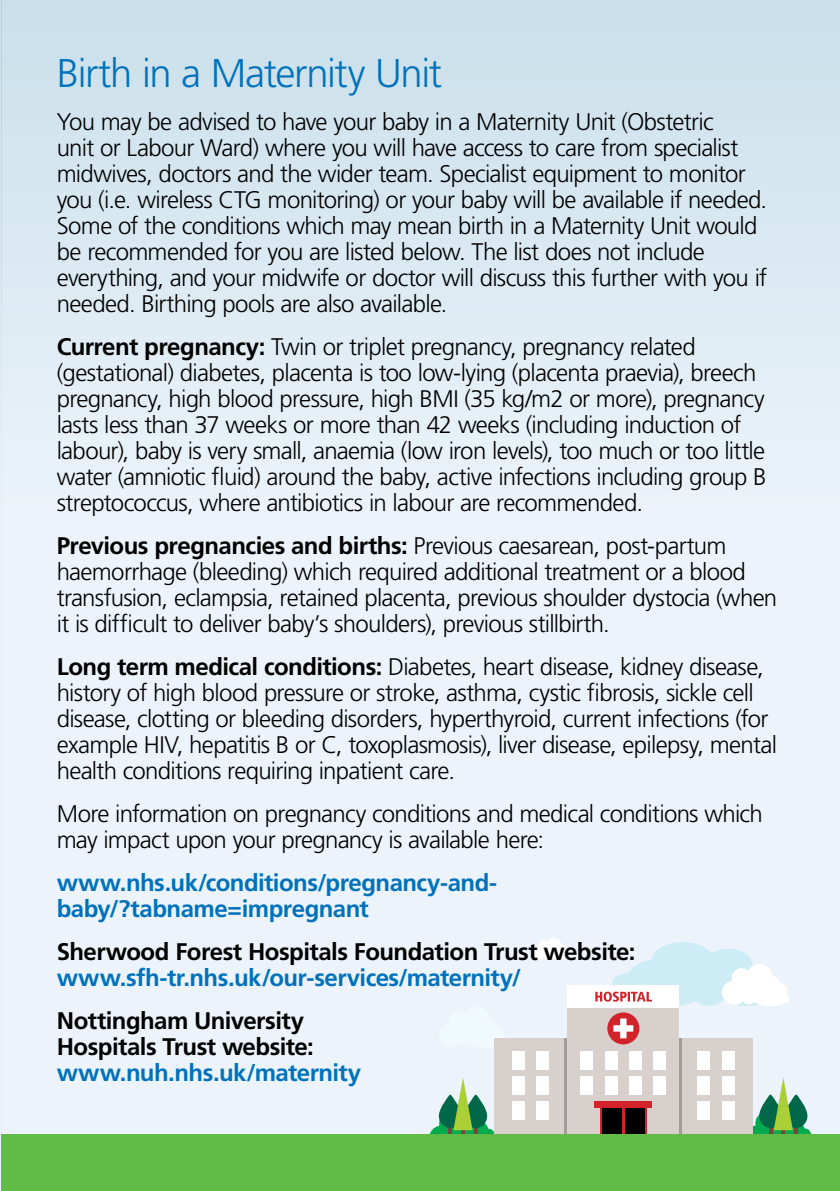
<style>
.page{position:relative;width:840px;height:1191px;background:#fff}
.page>*{position:absolute;margin:0;border:0;box-sizing:border-box;transform-origin:0 0}
.BODY{font:300 40px "Frutiger LT Pro";letter-spacing:-.035em;color:#0072bc}
.BODY-2{font:300 24px/26px "Frutiger LT Pro";letter-spacing:-.03em;color:#000}
.BODY-3{font:700 24px/26px "Frutiger LT Pro";letter-spacing:-.025em;color:#000}
.BODY-4{font:700 24px/26px "Frutiger LT Pro";letter-spacing:-.02em;color:#0072bc}
.s1{font-weight:700}
.s2{color:#0072bc}
</style>
<div class="page">
<svg style="left:0;top:0;width:1px;height:1191px"></svg>
<div style="left:1px;top:0;width:838px;height:1191px;background:linear-gradient(to bottom,#d4e5ef,#f6f9ff)"></div>
<div style="left:438px;top:1006px;width:68px;height:42px;background:#f0f9fc"></div>
<div style="left:678px;top:1038px;width:74px;height:102px;background:#d7d0cd"></div>
<div style="left:696px;top:1051px;width:13px;height:18px;background:#fff"></div>
<div style="left:721px;top:1051px;width:13px;height:18px;background:#fff"></div>
<div style="left:696px;top:1076px;width:13px;height:19px;background:#fff"></div>
<div style="left:721px;top:1076px;width:13px;height:19px;background:#fff"></div>
<div style="left:696px;top:1101px;width:13px;height:19px;background:#fff"></div>
<div style="left:721px;top:1101px;width:13px;height:19px;background:#fff"></div>
<div style="left:493px;top:1038px;width:74px;height:102px;background:#d7d0cd"></div>
<div style="left:511px;top:1051px;width:13px;height:18px;background:#fff"></div>
<div style="left:536px;top:1051px;width:12px;height:18px;background:#fff"></div>
<div style="left:511px;top:1076px;width:13px;height:19px;background:#fff"></div>
<div style="left:536px;top:1076px;width:12px;height:19px;background:#fff"></div>
<div style="left:511px;top:1101px;width:13px;height:19px;background:#fff"></div>
<div style="left:536px;top:1101px;width:12px;height:19px;background:#fff"></div>
<svg style="left:564px;top:1038px;width:118px;height:96px"></svg>
<div style="left:567px;top:985px;width:111px;height:155px;background:#d7d0cd"></div>
<div style="left:567px;top:985px;width:111px;height:23px;background:#fff"></div>
<div style="left:607px;top:1012px;width:32px;height:32px;background:#d2232a;border-radius:50%"></div>
<svg style="left:613px;top:1018px;width:20px;height:20px"></svg>
<div style="left:604px;top:1051px;width:13px;height:18px;background:#fff"></div>
<div style="left:628px;top:1051px;width:13px;height:18px;background:#fff"></div>
<div style="left:580px;top:1051px;width:13px;height:18px;background:#fff"></div>
<div style="left:653px;top:1051px;width:13px;height:18px;background:#fff"></div>
<div style="left:604px;top:1076px;width:13px;height:19px;background:#fff"></div>
<div style="left:628px;top:1076px;width:13px;height:19px;background:#fff"></div>
<div style="left:580px;top:1076px;width:13px;height:19px;background:#fff"></div>
<div style="left:653px;top:1076px;width:13px;height:19px;background:#fff"></div>
<svg style="left:600px;top:1107px;width:46px;height:27px"></svg>
<div style="left:601px;top:1106px;width:20px;height:29px;background:#000"></div>
<div style="left:624px;top:1106px;width:20px;height:29px;background:#000"></div>
<div style="left:594px;top:1101px;width:57px;height:6px;background:#d2232a"></div>
<svg style="left:752px;top:1077px;width:60px;height:57px;background:#8ec09b"></svg>
<svg style="left:429px;top:1077px;width:65px;height:57px;background:#95c4a3"></svg>
<svg style="left:595px;top:942px;width:194px;height:66px"></svg>
<svg style="left:532px;top:937px;width:38px;height:22px"></svg>
<div style="left:1px;top:1134px;width:838px;height:57px;background:#62bb46"></div>
<p class="BODY" style="left:57px;top:50px;width:387px">Birth in a Maternity Unit</p>
<p class="BODY-2" style="left:57px;top:109px;width:711px">You may be advised to have your baby in a Maternity Unit (Obstetric<br>unit or Labour Ward) where you will have access to care from specialist midwives, doctors and the wider team. Specialist equipment to monitor you (i.e. wireless CTG monitoring) or your baby will be available if needed.<br>Some of the conditions which may mean birth in a Maternity Unit would be recommended for you are listed below. The list does not include everything, and your midwife or doctor will discuss this further with you if needed. Birthing pools are also available.</p>
<p class="BODY-2" style="left:57px;top:334px;width:711px"><span class="s1">Current pregnancy:</span> Twin or triplet pregnancy, pregnancy related (gestational) diabetes, placenta is too low-lying (placenta praevia), breech pregnancy, high blood pressure, high BMI (35 kg/m2 or more), pregnancy lasts less than 37 weeks or more than 42 weeks (including induction of labour), baby is very small, anaemia (low iron levels), too much or too little water (amniotic fluid) around the baby, active infections including group B streptococcus, where antibiotics in labour are recommended.</p>
<p class="BODY-2" style="left:57px;top:533px;width:721px"><span class="s1">Previous pregnancies and births:</span> Previous caesarean, post-partum haemorrhage (bleeding) which required additional treatment or a blood transfusion, eclampsia, retained placenta, previous shoulder dystocia (when it is difficult to deliver baby’s shoulders), previous stillbirth.</p>
<p class="BODY-2" style="left:57px;top:654px;width:721px"><span class="s1">Long term medical conditions:</span> Diabetes, heart disease, kidney disease, history of high blood pressure or stroke, asthma, cystic fibrosis, sickle cell disease, clotting or bleeding disorders, hyperthyroid, current infections (for example HIV, hepatitis B or C, toxoplasmosis), liver disease, epilepsy, mental health conditions requiring inpatient care.</p>
<p class="BODY-2" style="left:57px;top:801px;width:707px">More information on pregnancy conditions and medical conditions which may impact upon your pregnancy is available here:</p>
<p class="BODY-4" style="left:57px;top:870px;width:442px">www.nhs.uk/conditions/pregnancy-and&shy;baby/?tabname=impregnant</p>
<p class="BODY-3" style="left:57px;top:939px;width:580px">Sherwood Forest Hospitals Foundation Trust website: <span class="s2">www.sfh-tr.nhs.uk/our-services/maternity/</span></p>
<p class="BODY-3" style="left:57px;top:1008px;width:306px">Nottingham University<br>Hospitals Trust website: <span class="s2">www.nuh.nhs.uk/maternity</span></p>
</div>
